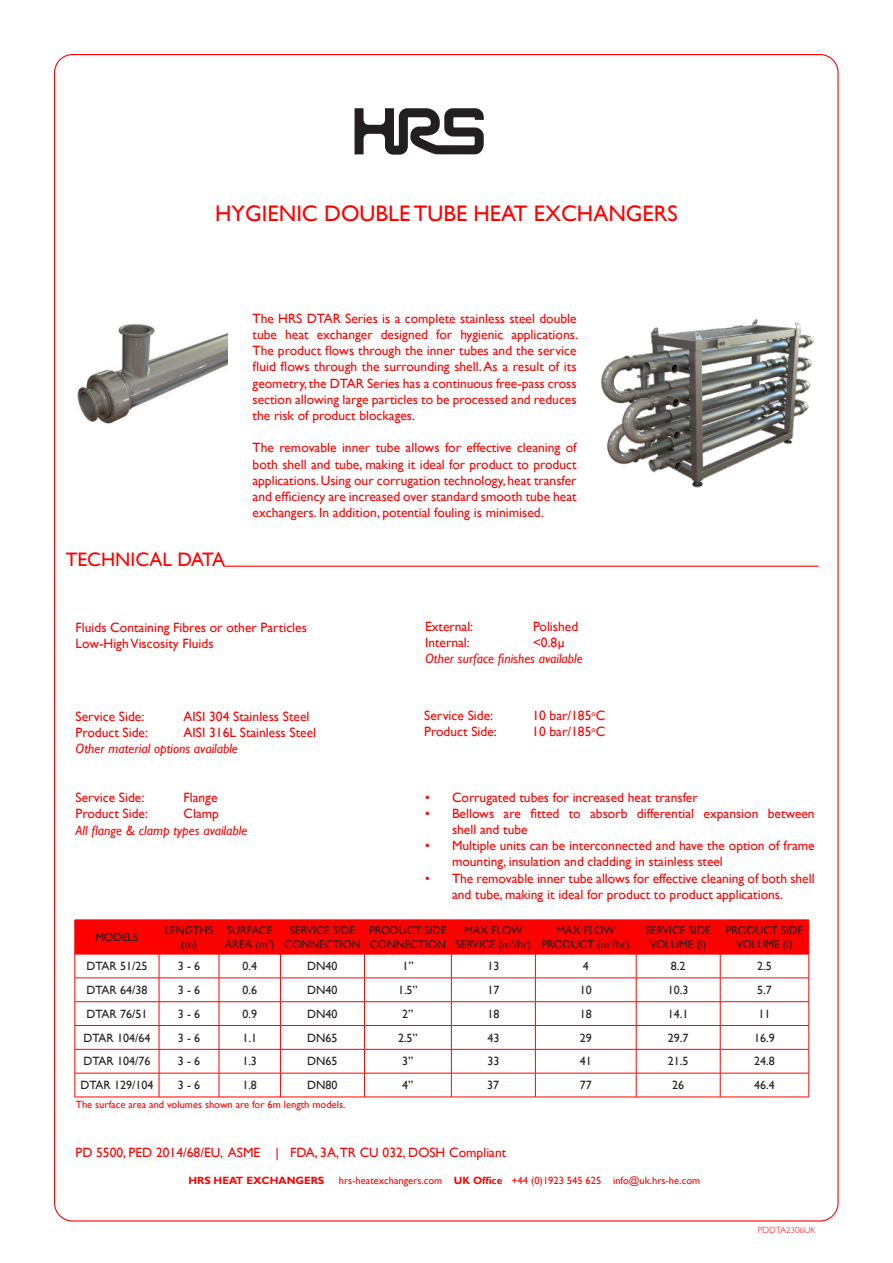
<style>
.page{position:relative;width:893px;height:1263px;background:#fff}
.page>*{position:absolute;margin:0;border:0;box-sizing:border-box;transform-origin:0 0}
.t1{font:22.5px "Gill Sans";color:#f00}
.t2{font:19.5px "Gill Sans";color:#f00}
.t3{font:13.5px/16.2px "Gill Sans";color:#f00}
.t4{font:italic 13.5px "Gill Sans";color:#f00}
.t5{font:12px "Gill Sans";color:#231f20}
.t6{font:11.25px/13.5px "Gill Sans";color:#231f20;text-align:center}
.t7{font:10.5px "Gill Sans";color:#f00}
.t8{font:700 10.5px "Gill Sans";color:#f00}
.t9{font:300 9px "Gill Sans";color:#f00}
.s1{font-weight:700}
</style>
<div class="page">
<img style="left:601px;top:319px;width:213px;height:169px">
<svg style="left:354px;top:108px;width:130px;height:47px"></svg>
<svg style="left:75px;top:921px;width:735px;height:176px"></svg>
<hr style="left:75px;top:1097px;width:84px;height:1px;background:#f00">
<hr style="left:159px;top:1097px;width:60px;height:1px;background:#f00">
<hr style="left:219px;top:1097px;width:61px;height:1px;background:#f00">
<hr style="left:280px;top:1097px;width:84px;height:1px;background:#f00">
<hr style="left:364px;top:1097px;width:87px;height:1px;background:#f00">
<hr style="left:451px;top:1097px;width:84px;height:1px;background:#f00">
<hr style="left:535px;top:1097px;width:101px;height:1px;background:#f00">
<hr style="left:636px;top:1097px;width:84px;height:1px;background:#f00">
<hr style="left:720px;top:1097px;width:89px;height:1px;background:#f00">
<hr style="left:75px;top:920px;width:84px;height:1px;background:#f00">
<hr style="left:75px;top:920px;width:1px;height:34px;background:#f00">
<hr style="left:159px;top:920px;width:60px;height:1px;background:#f00">
<hr style="left:159px;top:920px;width:1px;height:34px;background:#f00">
<hr style="left:219px;top:920px;width:61px;height:1px;background:#f00">
<hr style="left:219px;top:920px;width:1px;height:34px;background:#f00">
<hr style="left:280px;top:920px;width:84px;height:1px;background:#f00">
<hr style="left:280px;top:920px;width:1px;height:34px;background:#f00">
<hr style="left:364px;top:920px;width:87px;height:1px;background:#f00">
<hr style="left:364px;top:920px;width:1px;height:34px;background:#f00">
<hr style="left:451px;top:920px;width:84px;height:1px;background:#f00">
<hr style="left:451px;top:920px;width:1px;height:34px;background:#f00">
<hr style="left:535px;top:920px;width:101px;height:1px;background:#f00">
<hr style="left:535px;top:920px;width:1px;height:34px;background:#f00">
<hr style="left:636px;top:920px;width:84px;height:1px;background:#f00">
<hr style="left:636px;top:920px;width:1px;height:34px;background:#f00">
<hr style="left:720px;top:920px;width:89px;height:1px;background:#f00">
<hr style="left:720px;top:920px;width:1px;height:34px;background:#f00">
<hr style="left:809px;top:920px;width:1px;height:34px;background:#f00">
<hr style="left:75px;top:954px;width:84px;height:1px;background:#f00">
<hr style="left:159px;top:954px;width:60px;height:1px;background:#f00">
<hr style="left:219px;top:954px;width:61px;height:1px;background:#f00">
<hr style="left:280px;top:954px;width:84px;height:1px;background:#f00">
<hr style="left:364px;top:954px;width:87px;height:1px;background:#f00">
<hr style="left:451px;top:954px;width:84px;height:1px;background:#f00">
<hr style="left:535px;top:954px;width:101px;height:1px;background:#f00">
<hr style="left:636px;top:954px;width:84px;height:1px;background:#f00">
<hr style="left:720px;top:954px;width:89px;height:1px;background:#f00">
<hr style="left:223px;top:566px;width:596px;height:1px;background:#f00">
<img style="left:77px;top:324px;width:150px;height:100px">
<h1 class="t1" style="left:215px;top:204px;width:464px">HYGIENIC DOUBLE TUBE HEAT EXCHANGERS</h1>
<h2 class="t2" style="left:66px;top:551px;width:161px">TECHNICAL DATA</h2>
<p class="t3" style="left:253px;top:311px;width:327px;text-align:justify">The HRS DTAR Series is a complete stainless steel double tube heat exchanger designed for hygienic applications.<br>The product flows through the inner tubes and the service fluid flows through the surrounding shell. As a result of its geometry, the DTAR Series has a continuous free-pass cross section allowing large particles to be processed and reduces the risk of product blockages.</p>
<p class="t3" style="left:253px;top:440px;width:326px;text-align:justify">The removable inner tube allows for effective cleaning of both shell and tube, making it ideal for product to product applications. Using our corrugation technology, heat transfer and efficiency are increased over standard smooth tube heat exchangers. In addition, potential fouling is minimised.</p>
<p class="t3" style="left:75px;top:620px;width:233px">Fluids Containing Fibres or other Particles<br>Low-High Viscosity Fluids</p>
<p class="t3" style="left:75px;top:708px;width:70px">Service Side:</p>
<p class="t3" style="left:183px;top:708px;width:127px">AISI 304 Stainless Steel</p>
<p class="t3" style="left:75px;top:724px;width:74px">Product Side:</p>
<p class="t3" style="left:183px;top:724px;width:134px">AISI 316L Stainless Steel</p>
<p class="t4" style="left:75px;top:743px;width:164px">Other material options available</p>
<p class="t3" style="left:75px;top:789px;width:70px">Service Side:</p>
<p class="t3" style="left:183px;top:789px;width:36px">Flange</p>
<p class="t3" style="left:75px;top:806px;width:74px">Product Side:</p>
<p class="t3" style="left:183px;top:806px;width:37px">Clamp</p>
<p class="t4" style="left:75px;top:822px;width:173px">All flange &amp; clamp types available</p>
<p class="t3" style="left:425px;top:618px;width:50px">External:</p>
<p class="t3" style="left:533px;top:618px;width:47px">Polished</p>
<p class="t3" style="left:425px;top:635px;width:46px">Internal:</p>
<p class="t3" style="left:533px;top:635px;width:33px">&lt;0.8μ</p>
<p class="t4" style="left:425px;top:651px;width:159px">Other surface finishes available</p>
<p class="t3" style="left:424px;top:708px;width:70px">Service Side:</p>
<p class="t3" style="left:532px;top:708px;width:75px">10 bar/185<sup>o</sup>C</p>
<p class="t3" style="left:424px;top:724px;width:74px">Product Side:</p>
<p class="t3" style="left:532px;top:724px;width:75px">10 bar/185<sup>o</sup>C</p>
<p class="t3" style="left:425px;top:790px;width:274px">• Corrugated tubes for increased heat transfer</p>
<p class="t3" style="left:452px;top:806px;width:364px;text-indent:-27px">• Bellows are fitted to absorb differential expansion between shell and tube</p>
<p class="t3" style="left:452px;top:839px;width:364px;text-indent:-27px">• Multiple units can be interconnected and have the option of frame mounting, insulation and cladding in stainless steel</p>
<p class="t3" style="left:425px;top:871px;width:391px;text-align:center">• The removable inner tube allows for effective cleaning of both shell and tube, making it ideal for product to product applications.</p>
<p class="t6" style="left:96px;top:931px;width:44px">MODELS</p>
<p class="t6" style="left:165px;top:924px;width:50px">LENGTHS (m)</p>
<p class="t6" style="left:225px;top:924px;width:51px;text-align:left">SURFACE<br>AREA (m<sup>2</sup>)</p>
<p class="t6" style="left:284px;top:924px;width:78px">SERVICE SIDE<br>CONNECTION</p>
<p class="t6" style="left:369px;top:924px;width:79px;text-align:left">PRODUCT SIDE<br>CONNECTION</p>
<p class="t6" style="left:456px;top:924px;width:77px">MAX FLOW<br>SERVICE (m<sup>3</sup>/hr)</p>
<p class="t6" style="left:542px;top:924px;width:89px">MAX FLOW<br>PRODUCT (m<sup>3</sup>/hr)</p>
<p class="t6" style="left:646px;top:924px;width:67px">SERVICE SIDE<br>VOLUME (l)</p>
<p class="t6" style="left:726px;top:924px;width:79px">PRODUCT SIDE<br>VOLUME (l)</p>
<p class="t5" style="left:86px;top:959px;width:63px">DTAR 51/25</p>
<p class="t5" style="left:178px;top:959px;width:24px">3 - 6</p>
<p class="t5" style="left:242px;top:959px;width:16px">0.4</p>
<p class="t5" style="left:307px;top:959px;width:32px">DN40</p>
<p class="t5" style="left:402px;top:959px;width:13px">1”</p>
<p class="t5" style="left:487px;top:959px;width:13px">13</p>
<p class="t5" style="left:583px;top:959px;width:7px">4</p>
<p class="t5" style="left:671px;top:959px;width:16px">8.2</p>
<p class="t5" style="left:757px;top:959px;width:16px">2.5</p>
<p class="t5" style="left:86px;top:983px;width:63px">DTAR 64/38</p>
<p class="t5" style="left:178px;top:983px;width:24px">3 - 6</p>
<p class="t5" style="left:242px;top:983px;width:16px">0.6</p>
<p class="t5" style="left:307px;top:983px;width:32px">DN40</p>
<p class="t5" style="left:398px;top:983px;width:21px">1.5”</p>
<p class="t5" style="left:487px;top:983px;width:13px">17</p>
<p class="t5" style="left:580px;top:983px;width:13px">10</p>
<p class="t5" style="left:668px;top:983px;width:22px">10.3</p>
<p class="t5" style="left:757px;top:983px;width:16px">5.7</p>
<p class="t5" style="left:86px;top:1007px;width:63px">DTAR 76/51</p>
<p class="t5" style="left:178px;top:1007px;width:24px">3 - 6</p>
<p class="t5" style="left:242px;top:1007px;width:16px">0.9</p>
<p class="t5" style="left:307px;top:1007px;width:32px">DN40</p>
<p class="t5" style="left:402px;top:1007px;width:13px">2”</p>
<p class="t5" style="left:487px;top:1007px;width:13px">18</p>
<p class="t5" style="left:580px;top:1007px;width:13px">18</p>
<p class="t5" style="left:668px;top:1007px;width:22px">14.1</p>
<p class="t5" style="left:758px;top:1007px;width:13px">11</p>
<p class="t5" style="left:83px;top:1030px;width:69px">DTAR 104/64</p>
<p class="t5" style="left:178px;top:1030px;width:24px">3 - 6</p>
<p class="t5" style="left:242px;top:1030px;width:16px">1.1</p>
<p class="t5" style="left:307px;top:1030px;width:32px">DN65</p>
<p class="t5" style="left:398px;top:1030px;width:21px">2.5”</p>
<p class="t5" style="left:487px;top:1030px;width:13px">43</p>
<p class="t5" style="left:580px;top:1030px;width:13px">29</p>
<p class="t5" style="left:668px;top:1030px;width:22px">29.7</p>
<p class="t5" style="left:754px;top:1030px;width:22px">16.9</p>
<p class="t5" style="left:83px;top:1054px;width:69px">DTAR 104/76</p>
<p class="t5" style="left:178px;top:1054px;width:24px">3 - 6</p>
<p class="t5" style="left:242px;top:1054px;width:16px">1.3</p>
<p class="t5" style="left:307px;top:1054px;width:32px">DN65</p>
<p class="t5" style="left:402px;top:1054px;width:13px">3”</p>
<p class="t5" style="left:487px;top:1054px;width:13px">33</p>
<p class="t5" style="left:580px;top:1054px;width:13px">41</p>
<p class="t5" style="left:668px;top:1054px;width:22px">21.5</p>
<p class="t5" style="left:754px;top:1054px;width:22px">24.8</p>
<p class="t5" style="left:80px;top:1078px;width:75px">DTAR 129/104</p>
<p class="t5" style="left:178px;top:1078px;width:24px">3 - 6</p>
<p class="t5" style="left:242px;top:1078px;width:16px">1.8</p>
<p class="t5" style="left:307px;top:1078px;width:32px">DN80</p>
<p class="t5" style="left:402px;top:1078px;width:13px">4”</p>
<p class="t5" style="left:487px;top:1078px;width:13px">37</p>
<p class="t5" style="left:580px;top:1078px;width:13px">77</p>
<p class="t5" style="left:672px;top:1078px;width:13px">26</p>
<p class="t5" style="left:754px;top:1078px;width:22px">46.4</p>
<p class="t7" style="left:76px;top:1098px;width:271px">The surface area and volumes shown are for 6m length models.</p>
<p class="t3" style="left:75px;top:1144px;width:432px">PD 5500, PED 2014/68/EU, ASME | FDA, 3A,TR CU 032, DOSH Compliant</p>
<p class="t8" style="left:188px;top:1174px;width:137px">HRS HEAT EXCHANGERS</p>
<p class="t7" style="left:339px;top:1176px;width:363px">hrs-heatexchangers.com <span class="s1">UK Office</span> +44 (0)1923 545 625 info@uk.hrs-he.com</p>
<p class="t9" style="left:758px;top:1224px;width:59px">PDDTA2306UK</p>
</div>
